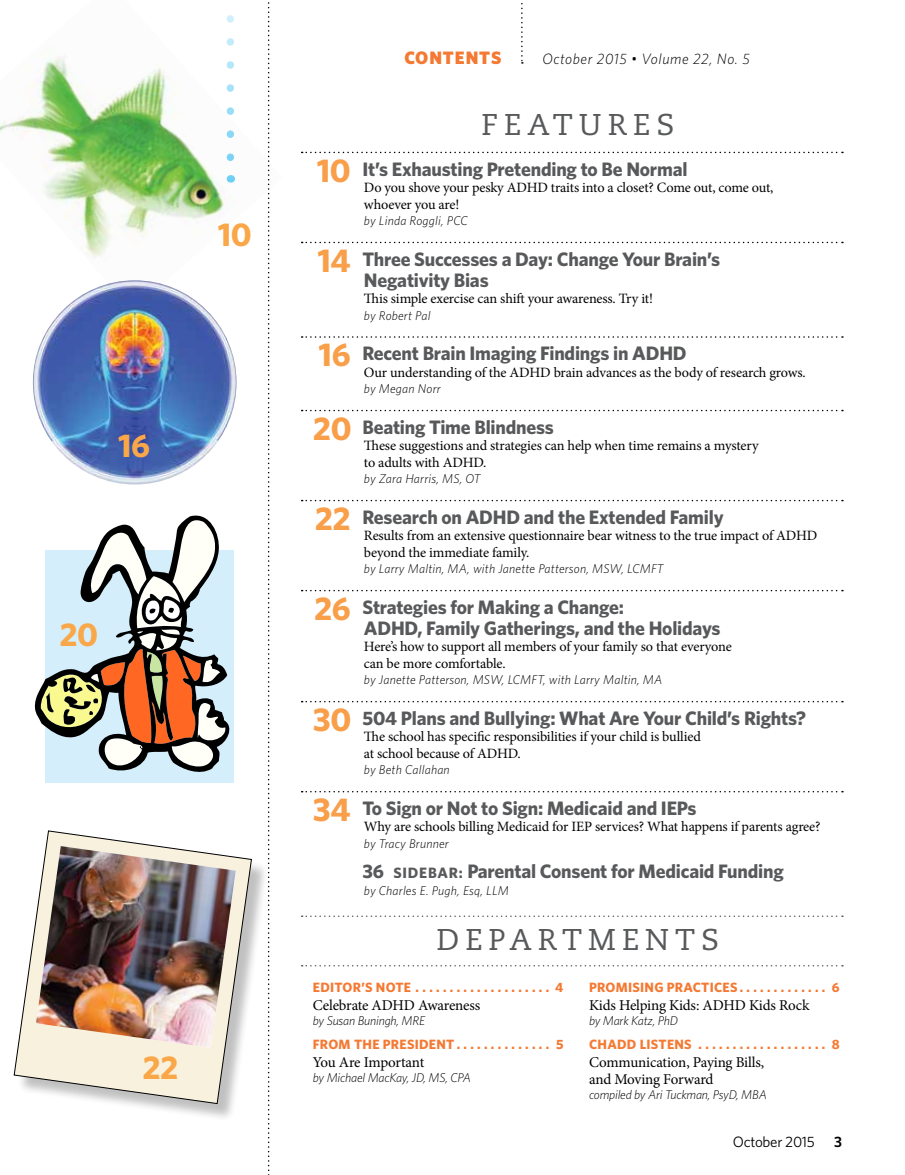
<style>
.page{position:relative;width:905px;height:1175px;background:#fff}
.page>*{position:absolute;margin:0;border:0;box-sizing:border-box;transform-origin:0 0}
.t1{font:700 33px "Whitney";letter-spacing:-.015em;color:#faa74a}
.t2{font:30px "Caecilia LT Std";letter-spacing:.2em;color:#58595b}
.t3{font:700 19.5px/21px "Whitney";letter-spacing:-.01em;color:#58595b}
.t4{font:900 18px "Whitney";letter-spacing:.05em;color:#f47932}
.t5{font:15px/16.5px "Minion Pro";letter-spacing:-.015em;color:#000}
.t6{font:italic 300 15px "Whitney";letter-spacing:.04em;color:#000}
.t7{font:15px "Whitney";letter-spacing:-.02em;color:#000}
.t8{font:600 15px "Whitney";color:#000}
.t9{font:14.25px/16.5px "Minion Pro";letter-spacing:-.015em;color:#000}
.t10{font:700 13.5px "Whitney";letter-spacing:.02em;color:#f47932}
.t11{font:italic 300 12.75px "Whitney";letter-spacing:.015em;color:#000}
.t12{font:italic 300 12.75px "Whitney";letter-spacing:-.015em;color:#000}
.s1{font-size:33px;color:#f99e49}
.s2{font-size:15px}
</style>
<div class="page">
<div style="left:17px;top:833px;width:252px;height:289px;background:#000;opacity:.25"></div>
<svg style="left:14px;top:830px;width:238px;height:274px"></svg>
<img style="left:0;top:2px;width:270px;height:308px">
<svg style="left:226px;top:2px;width:8px;height:165px"></svg>
<img style="left:33px;top:280px;width:203px;height:204px;border-radius:102px">
<img style="left:36px;top:846px;width:200px;height:201px">
<div style="left:46px;top:550px;width:188px;height:233px;background:#d4effb"></div>
<svg style="left:521px;top:3px;width:2px;height:61px"></svg>
<svg style="left:268px;top:2px;width:1px;height:1173px"></svg>
<svg style="left:41px;top:515px;width:186px;height:257px"></svg>
<svg style="left:302px;top:152px;width:541px;height:1px"></svg>
<svg style="left:302px;top:242px;width:541px;height:1px"></svg>
<svg style="left:302px;top:336px;width:541px;height:2px"></svg>
<svg style="left:302px;top:410px;width:541px;height:1px"></svg>
<svg style="left:302px;top:500px;width:541px;height:1px"></svg>
<svg style="left:302px;top:590px;width:541px;height:1px"></svg>
<svg style="left:302px;top:701px;width:541px;height:1px"></svg>
<svg style="left:302px;top:791px;width:541px;height:1px"></svg>
<svg style="left:302px;top:915px;width:541px;height:2px"></svg>
<svg style="left:302px;top:965px;width:541px;height:1px"></svg>
<h1 class="t1" style="left:218px;top:215px;width:35px">10</h1>
<h1 class="t1" style="left:118px;top:425px;width:33px">16</h1>
<h1 class="t1" style="left:59px;top:614px;width:40px">20</h1>
<h1 class="t1" style="left:142px;top:1047px;width:37px">22</h1>
<p class="t4" style="left:404px;top:46px;width:98px">CONTENTS</p>
<p class="t6" style="left:542px;top:50px;width:209px">October 2015 • Volume 22, No. 5</p>
<h2 class="t2" style="left:481px;top:107px;width:194px">FEATURES</h2>
<h3 class="t3" style="left:317px;top:158px;width:372px"><span class="s1">10</span> It’s Exhausting Pretending to Be Normal</h3>
<p class="t9" style="left:364px;top:179px;width:411px">Do you shove your pesky ADHD traits into a closet? Come out, come out, whoever you are!</p>
<p class="t11" style="left:364px;top:213px;width:105px">by Linda Roggli, PCC</p>
<h3 class="t3" style="left:364px;top:248px;width:358px;text-indent:-46px"><span class="s1">14</span> Three Successes a Day: Change Your Brain’s<br>Negativity Bias</h3>
<p class="t9" style="left:364px;top:290px;width:290px">This simple exercise can shift your awareness. Try it!</p>
<p class="t11" style="left:364px;top:308px;width:68px">by Robert Pal</p>
<h3 class="t3" style="left:318px;top:342px;width:369px"><span class="s1">16</span> Recent Brain Imaging Findings in ADHD</h3>
<p class="t9" style="left:364px;top:364px;width:443px">Our understanding of the ADHD brain advances as the body of research grows.</p>
<p class="t11" style="left:364px;top:381px;width:78px">by Megan Norr</p>
<h3 class="t3" style="left:313px;top:416px;width:242px"><span class="s1">20</span> Beating Time Blindness</h3>
<p class="t9" style="left:364px;top:437px;width:396px">These suggestions and strategies can help when time remains a mystery to adults with ADHD.</p>
<p class="t11" style="left:364px;top:471px;width:118px">by Zara Harris, MS, OT</p>
<h3 class="t3" style="left:315px;top:506px;width:410px"><span class="s1">22</span> Research on ADHD and the Extended Family</h3>
<p class="t9" style="left:364px;top:527px;width:455px">Results from an extensive questionnaire bear witness to the true impact of ADHD beyond the immediate family.</p>
<p class="t11" style="left:364px;top:561px;width:301px">by Larry Maltin, MA, with Janette Patterson, MSW, LCMFT</p>
<h3 class="t3" style="left:364px;top:596px;width:358px;text-indent:-50px"><span class="s1">26</span> Strategies for Making a Change:<br>ADHD, Family Gatherings, and the Holidays</h3>
<p class="t9" style="left:364px;top:638px;width:369px">Here’s how to support all members of your family so that everyone can be more comfortable.</p>
<p class="t11" style="left:364px;top:672px;width:300px">by Janette Patterson, MSW, LCMFT, with Larry Maltin, MA</p>
<h3 class="t3" style="left:313px;top:707px;width:494px"><span class="s1">30</span> 504 Plans and Bullying: What Are Your Child’s Rights?</h3>
<p class="t9" style="left:364px;top:728px;width:338px">The school has specific responsibilities if your child is bullied at school because of ADHD.</p>
<p class="t11" style="left:364px;top:762px;width:87px">by Beth Callahan</p>
<h3 class="t3" style="left:313px;top:797px;width:385px"><span class="s1">34</span> To Sign or Not to Sign: Medicaid and IEPs</h3>
<p class="t9" style="left:364px;top:818px;width:458px">Why are schools billing Medicaid for IEP services? What happens if parents agree?</p>
<p class="t11" style="left:364px;top:836px;width:86px">by Tracy Brunner</p>
<h3 class="t3" style="left:362px;top:860px;width:423px">36 <span class="s2">SIDEBAR:</span> Parental Consent for Medicaid Funding</h3>
<p class="t11" style="left:364px;top:882px;width:146px">by Charles E. Pugh, Esq, LLM</p>
<h2 class="t2" style="left:436px;top:922px;width:284px">DEPARTMENTS</h2>
<p class="t10" style="left:313px;top:979px;width:106px">EDITOR’S NOTE .....................</p>
<p class="t10" style="left:555px;top:979px;width:10px">4</p>
<p class="t5" style="left:313px;top:997px;width:169px">Celebrate ADHD Awareness</p>
<p class="t12" style="left:313px;top:1013px;width:114px">by Susan Buningh, MRE</p>
<p class="t10" style="left:313px;top:1036px;width:146px">FROM THE PRESIDENT...............</p>
<p class="t10" style="left:556px;top:1036px;width:9px">5</p>
<p class="t5" style="left:313px;top:1054px;width:113px">You Are Important</p>
<p class="t12" style="left:313px;top:1070px;width:160px">by Michael MacKay, JD, MS, CPA</p>
<p class="t10" style="left:589px;top:979px;width:153px">PROMISING PRACTICES..............</p>
<p class="t10" style="left:831px;top:979px;width:9px">6</p>
<p class="t5" style="left:589px;top:997px;width:222px">Kids Helping Kids: ADHD Kids Rock</p>
<p class="t12" style="left:589px;top:1013px;width:90px">by Mark Katz, PhD</p>
<p class="t10" style="left:589px;top:1036px;width:111px">CHADD LISTENS ....................</p>
<p class="t10" style="left:831px;top:1036px;width:9px">8</p>
<p class="t5" style="left:589px;top:1054px;width:177px">Communication, Paying Bills, and Moving Forward</p>
<p class="t12" style="left:589px;top:1086px;width:179px">compiled by Ari Tuckman, PsyD, MBA</p>
<p class="t7" style="left:733px;top:1133px;width:83px">October 2015</p>
<p class="t8" style="left:834px;top:1132px;width:9px">3</p>
</div>
